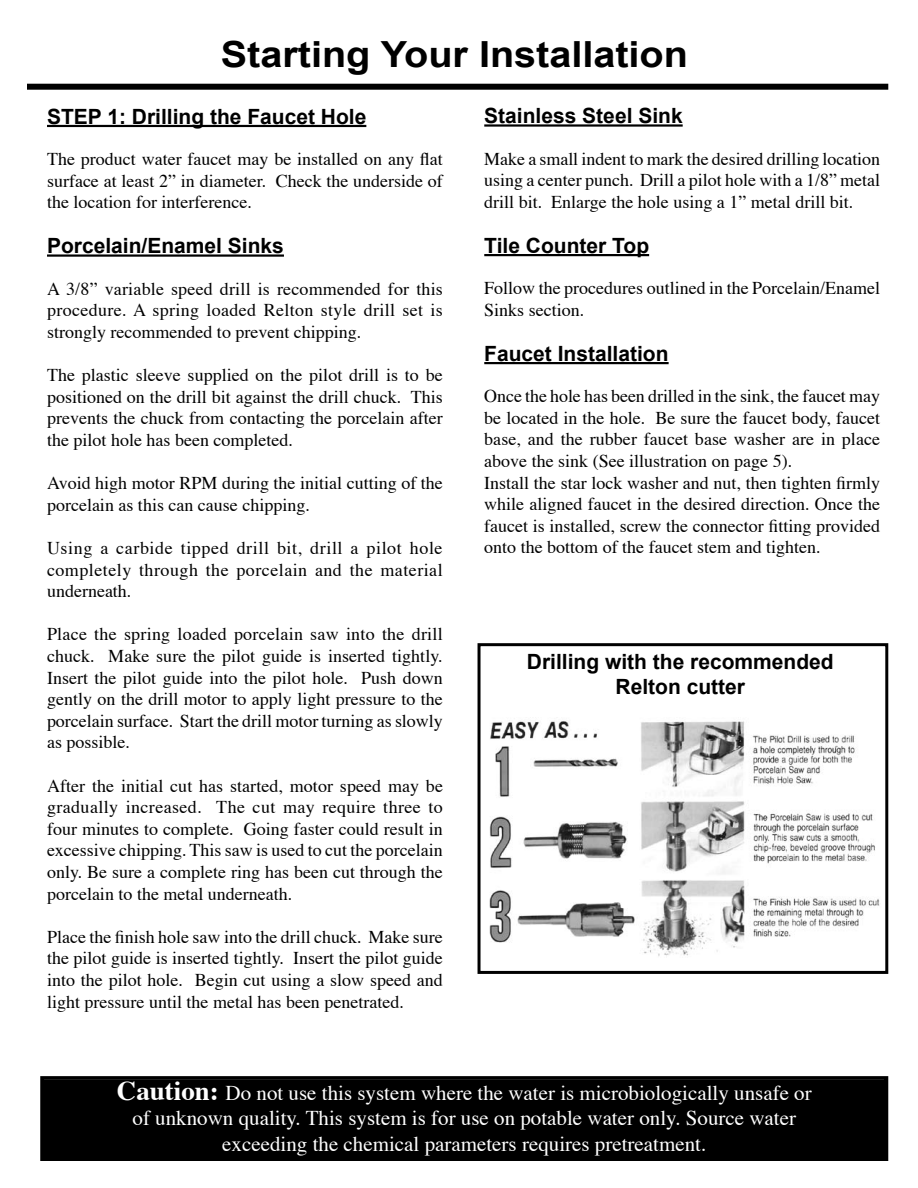
<style>
.page{position:relative;width:918px;height:1188px;background:#fff}
.page>*{position:absolute;margin:0;border:0;box-sizing:border-box;transform-origin:0 0}
.t1{font:700 36px "Arial";color:#000;scale:1.1 1}
.t2{font:21px/25.2px "Times";color:#fff;text-align:center}
.t3{font:700 21px/25.2px "Arial";color:#000;text-align:center}
.t4{font:18px/21.6px "Times";color:#000;text-align:justify}
.s1{font-weight:700;font-size:27px}
</style>
<div class="page">
<div style="left:27px;top:84px;width:861px;height:6px;background:#000"></div>
<hr style="left:47px;top:125px;width:319px;height:2px;background:#000">
<hr style="left:47px;top:254px;width:237px;height:3px;background:#000">
<hr style="left:484px;top:124px;width:199px;height:3px;background:#000">
<hr style="left:484px;top:254px;width:165px;height:2px;background:#000">
<hr style="left:484px;top:362px;width:185px;height:2px;background:#000">
<div style="left:478px;top:643px;width:410px;height:331px;border:3px solid #000"></div>
<img style="left:489px;top:721px;width:391px;height:235px">
<div style="left:40px;top:1076px;width:849px;height:85px;background:#000"></div>
<div style="left:47px;top:1082px;width:835px;height:73px;border:1px solid #000"></div>
<h1 class="t1" style="left:221px;top:34px;width:426px">Starting Your Installation</h1>
<p class="t3" style="left:47px;top:104px;width:321px">STEP 1: Drilling the Faucet Hole</p>
<p class="t4" style="left:47px;top:147px;width:397px">The product water faucet may be installed on any flat surface at least 2” in diameter. Check the underside of the location for interference.</p>
<p class="t3" style="left:47px;top:233px;width:238px">Porcelain/Enamel Sinks</p>
<p class="t4" style="left:47px;top:276px;width:397px">A 3/8” variable speed drill is recommended for this procedure. A spring loaded Relton style drill set is strongly recommended to prevent chipping.</p>
<p class="t4" style="left:47px;top:363px;width:397px">The plastic sleeve supplied on the pilot drill is to be positioned on the drill bit against the drill chuck. This prevents the chuck from contacting the porcelain after the pilot hole has been completed.</p>
<p class="t4" style="left:47px;top:471px;width:397px">Avoid high motor RPM during the initial cutting of the porcelain as this can cause chipping.</p>
<p class="t4" style="left:47px;top:536px;width:397px">Using a carbide tipped drill bit, drill a pilot hole completely through the porcelain and the material underneath.</p>
<p class="t4" style="left:47px;top:622px;width:397px">Place the spring loaded porcelain saw into the drill chuck. Make sure the pilot guide is inserted tightly.<br>Insert the pilot guide into the pilot hole. Push down gently on the drill motor to apply light pressure to the porcelain surface. Start the drill motor turning as slowly as possible.</p>
<p class="t4" style="left:47px;top:773px;width:398px">After the initial cut has started, motor speed may be gradually increased. The cut may require three to four minutes to complete. Going faster could result in excessive chipping. This saw is used to cut the porcelain only. Be sure a complete ring has been cut through the porcelain to the metal underneath.</p>
<p class="t4" style="left:47px;top:924px;width:397px">Place the finish hole saw into the drill chuck. Make sure the pilot guide is inserted tightly. Insert the pilot guide into the pilot hole. Begin cut using a slow speed and light pressure until the metal has been penetrated.</p>
<p class="t3" style="left:484px;top:103px;width:200px">Stainless Steel Sink</p>
<p class="t4" style="left:484px;top:146px;width:397px">Make a small indent to mark the desired drilling location using a center punch. Drill a pilot hole with a 1/8” metal drill bit. Enlarge the hole using a 1” metal drill bit.</p>
<p class="t3" style="left:484px;top:233px;width:166px">Tile Counter Top</p>
<p class="t4" style="left:484px;top:276px;width:397px">Follow the procedures outlined in the Porcelain/Enamel<br>Sinks section.</p>
<p class="t3" style="left:484px;top:341px;width:186px">Faucet Installation</p>
<p class="t4" style="left:484px;top:384px;width:397px;text-align:left">Once the hole has been drilled in the sink, the faucet may be located in the hole. Be sure the faucet body, faucet base, and the rubber faucet base washer are in place above the sink (See illustration on page 5).<br>Install the star lock washer and nut, then tighten firmly while aligned faucet in the desired direction. Once the faucet is installed, screw the connector fitting provided onto the bottom of the faucet stem and tighten.</p>
<p class="t3" style="left:527px;top:649px;width:308px">Drilling with the recommended<br>Relton cutter</p>
<p class="t2" style="left:117px;top:1079px;width:696px"><span class="s1">Caution:</span> Do not use this system where the water is microbiologically unsafe or of unknown quality. This system is for use on potable water only. Source water exceeding the chemical parameters requires pretreatment.</p>
</div>
